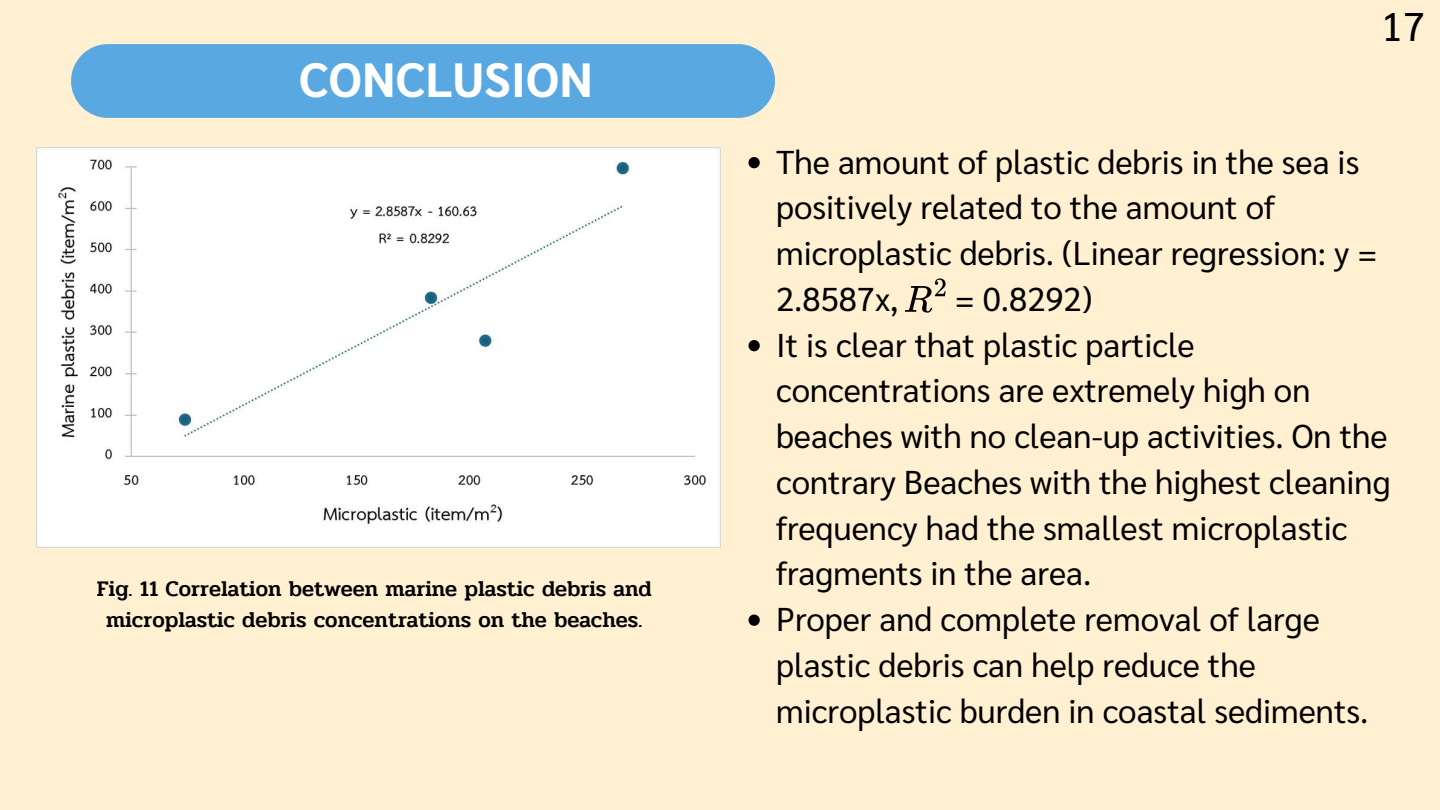
<style>
.page{position:relative;width:1440px;height:810px;background:#fff0d2}
.page>*{position:absolute;margin:0;border:0;box-sizing:border-box;transform-origin:0 0}
.t1{font:700 48px "Sarabun";color:#fff}
.t2{font:40px "Sarabun";color:#000}
.t3{font:33px/45.8px "Sarabun";color:#000}
.t4{font:500 22.2px/30.6px "Pridi";color:#000;text-align:center}
</style>
<div class="page">
<div style="left:71px;top:44px;width:704px;height:74px;background:#59a8e2;border-radius:37px"></div>
<div style="left:37px;top:147px;width:683px;height:400px;background:#fff"></div>
<svg style="left:748px;top:157px;width:12px;height:11px"></svg>
<svg style="left:748px;top:340px;width:12px;height:11px"></svg>
<svg style="left:748px;top:615px;width:12px;height:11px"></svg>
<svg style="left:905px;top:278px;width:41px;height:35px"></svg>
<h1 class="t1" style="left:299px;top:46px;width:295px">CONCLUSION</h1>
<p class="t4" style="left:97px;top:574px;width:556px">Fig. 11 Correlation between marine plastic debris and microplastic debris concentrations on the beaches.</p>
<p class="t2" style="left:1381px;top:-2px;width:45px">17</p>
<p class="t3" style="left:776px;top:137px;width:603px">The amount of plastic debris in the sea is positively related to the amount of microplastic debris. (Linear regression: y =<br>2.8587x,</p>
<p class="t3" style="left:776px;top:274px;width:616px;text-indent:179px">= 0.8292)<br>It is clear that plastic particle concentrations are extremely high on beaches with no clean-up activities. On the contrary Beaches with the highest cleaning frequency had the smallest microplastic fragments in the area.<br>Proper and complete removal of large plastic debris can help reduce the microplastic burden in coastal sediments.</p>
</div>
